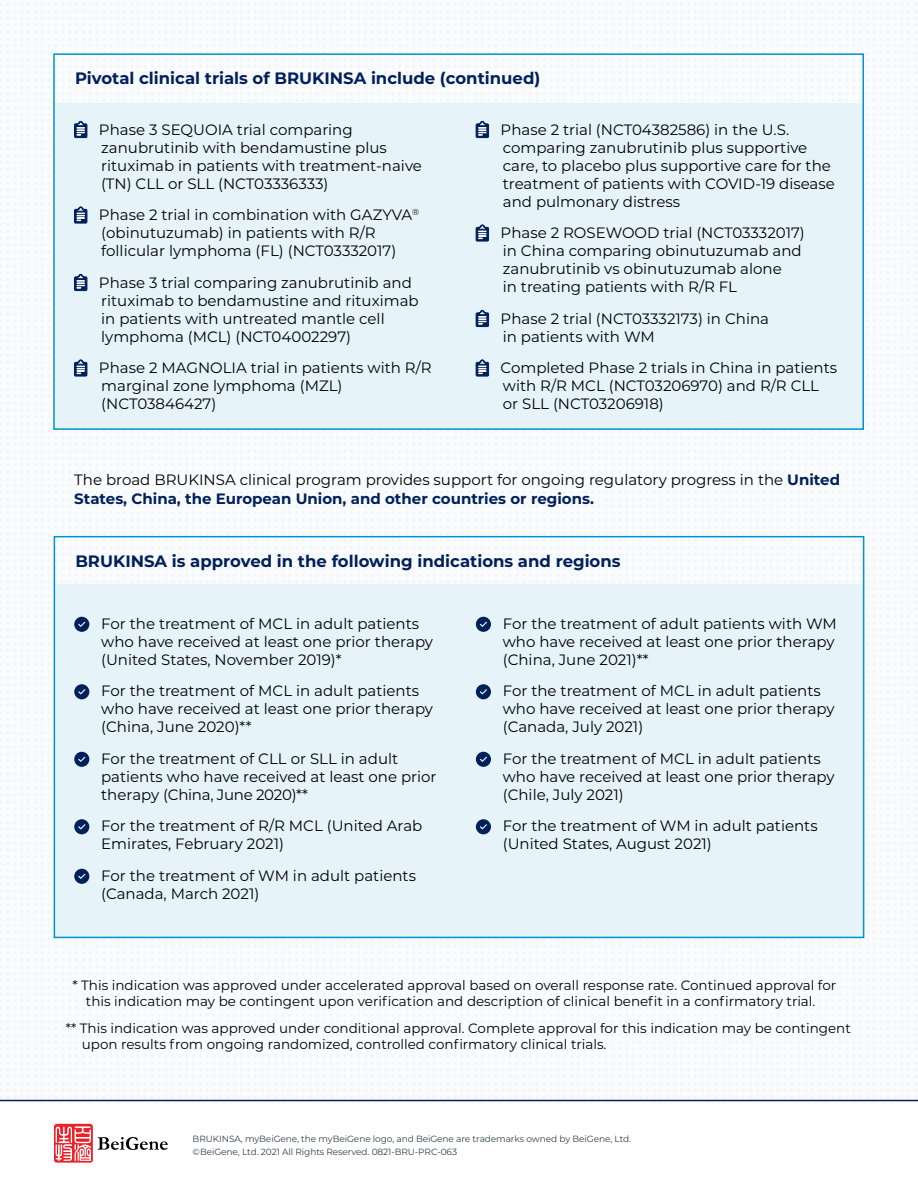
<style>
.page{position:relative;width:918px;height:1188px;background:#fff}
.page>*{position:absolute;margin:0;border:0;box-sizing:border-box;transform-origin:0 0}
.body_small{font:700 16.5px "Montserrat";color:#00205b}
.New_Bullet{font:15px/18px "Montserrat";color:#000}
.Paragraph_Style_1{font:15px/18px "Montserrat";color:#000}
.body_small-2{font:15px/19.5px "Montserrat";color:#000}
.body_small-3{font:13.5px/16.2px "Montserrat";color:#000;text-align:center}
.t1{font:9px/12.3px "Montserrat";letter-spacing:-.01em;color:#313e49}
.s1{font-weight:700;color:#00205b}
</style>
<div class="page">
<svg style="left:54px;top:1124px;width:114px;height:39px"></svg>
<hr style="left:0;top:1100px;width:918px;height:1px;background:#00205b">
<div style="left:54px;top:103px;width:810px;height:327px;background:#e6f4fa"></div>
<div style="left:53px;top:53px;width:811px;height:377px;border:2px solid #0092cb"></div>
<svg style="left:74px;top:121px;width:13px;height:17px"></svg>
<svg style="left:74px;top:206px;width:13px;height:18px"></svg>
<svg style="left:74px;top:274px;width:13px;height:17px"></svg>
<svg style="left:74px;top:359px;width:13px;height:18px"></svg>
<svg style="left:476px;top:121px;width:13px;height:17px"></svg>
<svg style="left:476px;top:224px;width:13px;height:18px"></svg>
<svg style="left:476px;top:310px;width:13px;height:17px"></svg>
<svg style="left:476px;top:359px;width:13px;height:18px"></svg>
<div style="left:54px;top:584px;width:810px;height:354px;background:#e6f4fa"></div>
<div style="left:54px;top:536px;width:810px;height:402px;border:2px solid #0092cb"></div>
<svg style="left:74px;top:617px;width:15px;height:15px"></svg>
<svg style="left:74px;top:684px;width:15px;height:15px"></svg>
<svg style="left:74px;top:752px;width:15px;height:15px"></svg>
<svg style="left:74px;top:819px;width:15px;height:15px"></svg>
<svg style="left:74px;top:869px;width:15px;height:15px"></svg>
<svg style="left:476px;top:617px;width:15px;height:15px"></svg>
<svg style="left:476px;top:684px;width:15px;height:15px"></svg>
<svg style="left:476px;top:752px;width:15px;height:15px"></svg>
<svg style="left:476px;top:819px;width:15px;height:15px"></svg>
<p class="body_small" style="left:75px;top:67px;width:467px">Pivotal clinical trials of BRUKINSA include (continued)</p>
<p class="New_Bullet" style="left:99px;top:120px;width:325px">Phase 3 SEQUOIA trial comparing zanubrutinib with bendamustine plus rituximab in patients with treatment-naive (TN) CLL or SLL (NCT03336333)</p>
<p class="New_Bullet" style="left:99px;top:205px;width:322px">Phase 2 trial in combination with GAZYVA<sup>® </sup>(obinutuzumab) in patients with R/R follicular lymphoma (FL) (NCT03332017)</p>
<p class="New_Bullet" style="left:99px;top:273px;width:321px">Phase 3 trial comparing zanubrutinib and rituximab to bendamustine and rituximab in patients with untreated mantle cell lymphoma (MCL) (NCT04002297)</p>
<p class="New_Bullet" style="left:99px;top:358px;width:334px">Phase 2 MAGNOLIA trial in patients with R/R marginal zone lymphoma (MZL) (NCT03846427)</p>
<p class="New_Bullet" style="left:501px;top:120px;width:336px">Phase 2 trial (NCT04382586) in the U.S. comparing zanubrutinib plus supportive care, to placebo plus supportive care for the treatment of patients with COVID-19 disease and pulmonary distress</p>
<p class="New_Bullet" style="left:501px;top:223px;width:306px">Phase 2 ROSEWOOD trial (NCT03332017) in China comparing obinutuzumab and zanubrutinib vs obinutuzumab alone<br>in treating patients with R/R FL</p>
<p class="New_Bullet" style="left:501px;top:309px;width:270px">Phase 2 trial (NCT03332173) in China in patients with WM</p>
<p class="New_Bullet" style="left:501px;top:358px;width:338px">Completed Phase 2 trials in China in patients with R/R MCL (NCT03206970) and R/R CLL<br>or SLL (NCT03206918)</p>
<p class="body_small-2" style="left:74px;top:469px;width:767px">The broad BRUKINSA clinical program provides support for ongoing regulatory progress in the <span class="s1">United<br>States, China, the European Union, and other countries or regions.</span></p>
<p class="body_small" style="left:75px;top:549px;width:547px">BRUKINSA is approved in the following indications and regions</p>
<p class="Paragraph_Style_1" style="left:101px;top:614px;width:333px">For the treatment of MCL in adult patients who have received at least one prior therapy (United States, November 2019)*</p>
<p class="Paragraph_Style_1" style="left:101px;top:682px;width:333px">For the treatment of MCL in adult patients who have received at least one prior therapy (China, June 2020)**</p>
<p class="Paragraph_Style_1" style="left:101px;top:749px;width:337px">For the treatment of CLL or SLL in adult patients who have received at least one prior therapy (China, June 2020)**</p>
<p class="Paragraph_Style_1" style="left:101px;top:817px;width:323px">For the treatment of R/R MCL (United Arab<br>Emirates, February 2021)</p>
<p class="Paragraph_Style_1" style="left:101px;top:866px;width:316px">For the treatment of WM in adult patients (Canada, March 2021)</p>
<p class="Paragraph_Style_1" style="left:503px;top:614px;width:336px">For the treatment of adult patients with WM who have received at least one prior therapy (China, June 2021)**</p>
<p class="Paragraph_Style_1" style="left:503px;top:682px;width:333px">For the treatment of MCL in adult patients who have received at least one prior therapy (Canada, July 2021)</p>
<p class="Paragraph_Style_1" style="left:503px;top:749px;width:333px">For the treatment of MCL in adult patients who have received at least one prior therapy (Chile, July 2021)</p>
<p class="Paragraph_Style_1" style="left:503px;top:817px;width:316px">For the treatment of WM in adult patients (United States, August 2021)</p>
<p class="body_small-3" style="left:72px;top:977px;width:765px">* This indication was approved under accelerated approval based on overall response rate. Continued approval for this indication may be contingent upon verification and description of clinical benefit in a confirmatory trial.</p>
<p class="body_small-3" style="left:82px;top:1020px;width:771px;text-align:left;text-indent:-16px">** This indication was approved under conditional approval. Complete approval for this indication may be contingent upon results from ongoing randomized, controlled confirmatory clinical trials.</p>
<p class="t1" style="left:192px;top:1133px;width:440px">BRUKINSA, myBeiGene, the myBeiGene logo, and BeiGene are trademarks owned by BeiGene, Ltd. ©BeiGene, Ltd. 2021 All Rights Reserved. 0821-BRU-PRC-063</p>
</div>
